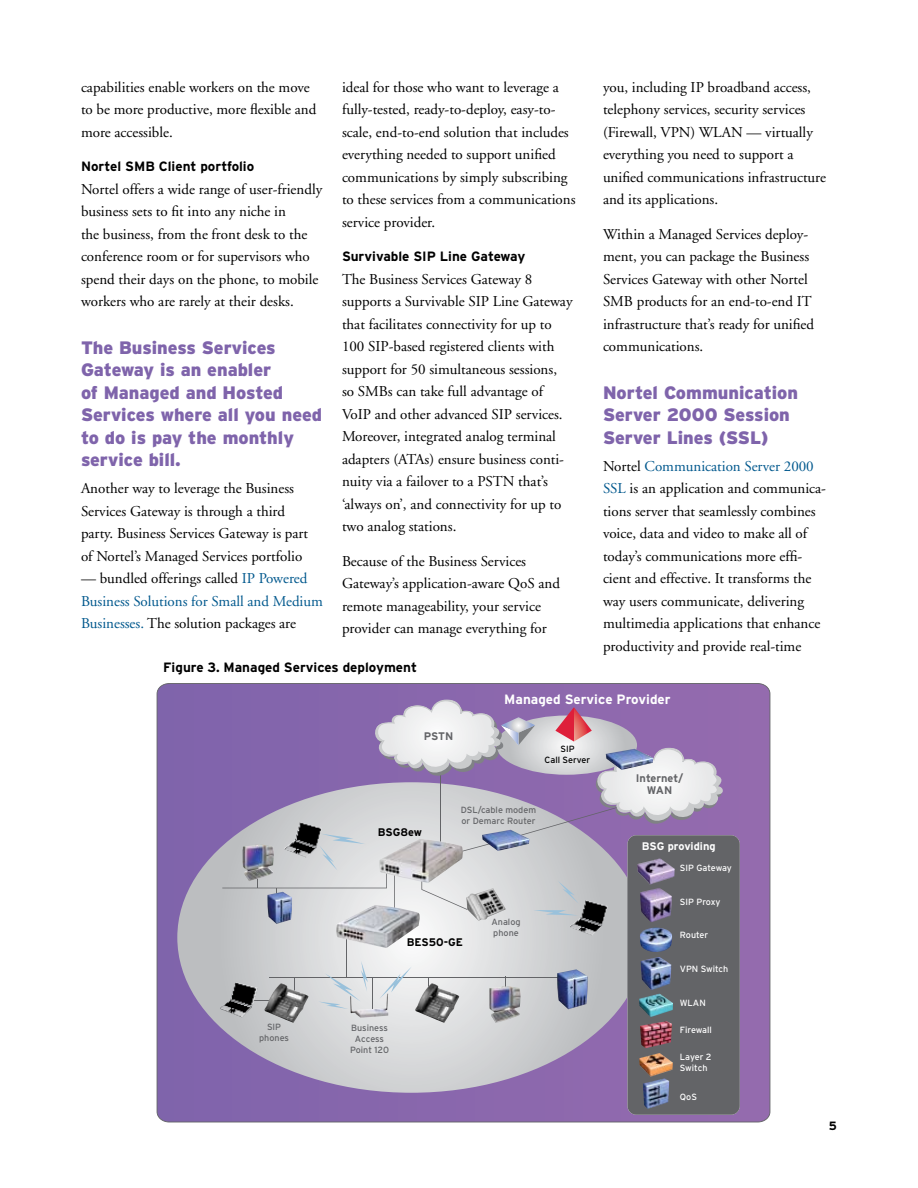
<style>
.page{position:relative;width:918px;height:1188px;background:#fff}
.page>*{position:absolute;margin:0;border:0;box-sizing:border-box;transform-origin:0 0}
.t1{font:900 18px/22.5px "Interstate";color:#7f64ab}
.t2{font:15px/22.5px "Adobe Garamond";color:#000}
.t3{font:15px/22.5px "Adobe Garamond";color:#00588d}
.t4{font:700 13.5px "Interstate";color:#000}
.t5{font:700 13.5px "Interstate";color:#fff}
.t6{font:700 12px "Interstate";color:#000}
.t7{font:700 10.95px/11.2px "Interstate";letter-spacing:-.005em;color:#636467;text-align:center}
.t8{font:700 10.95px "Interstate";color:#000}
.t9{font:700 10.95px "Interstate";color:#fff}
.t10{font:9px/11.2px "Interstate";color:#636467;text-align:center}
.t11{font:9px/11.2px "Interstate";color:#fff}
.t12{font:9px/11.2px "Interstate";color:#000;text-align:center}
.s1{color:#000}
.s2{color:#00588d}
</style>
<div class="page">
<svg style="left:157px;top:683px;width:613px;height:439px;background:#8967ab"></svg>
<svg style="left:177px;top:782px;width:450px;height:311px;background:#bbb4c8"></svg>
<hr style="left:346px;top:938px;width:1px;height:39px;background:#636467">
<hr style="left:270px;top:977px;width:298px;height:1px;background:#636467">
<hr style="left:372px;top:977px;width:1px;height:33px;background:#636467">
<img style="left:336px;top:932px;width:84px;height:16px">
<img style="left:489px;top:986px;width:32px;height:37px">
<img style="left:570px;top:932px;width:38px;height:3px">
<img style="left:557px;top:969px;width:31px;height:40px">
<img style="left:350px;top:994px;width:38px;height:24px">
<svg style="left:318px;top:961px;width:50px;height:48px;background:#d7dbde"></svg>
<div style="left:627px;top:835px;width:113px;height:280px;background:#636467;border-radius:9px"></div>
<img style="left:640px;top:1021px;width:32px;height:27px">
<img style="left:639px;top:994px;width:34px;height:23px">
<img style="left:639px;top:1053px;width:34px;height:24px">
<img style="left:643px;top:1078px;width:26px;height:31px">
<img style="left:641px;top:957px;width:30px;height:33px">
<img style="left:640px;top:932px;width:32px;height:20px">
<img style="left:415px;top:983px;width:44px;height:40px">
<img style="left:264px;top:983px;width:45px;height:40px">
<img style="left:220px;top:982px;width:38px;height:35px">
<svg style="left:222px;top:692px;width:505px;height:240px;background:#aea3bc"></svg>
<img style="left:267px;top:892px;width:25px;height:32px">
<svg style="left:379px;top:967px;width:33px;height:32px"></svg>
<img style="left:640px;top:888px;width:32px;height:34px">
<img style="left:637px;top:858px;width:38px;height:27px">
<p class="t2" style="left:81px;top:76px;width:237px">capabilities enable workers on the move to be more productive, more flexible and more accessible.</p>
<p class="t4" style="left:81px;top:159px;width:175px">Nortel SMB Client portfolio</p>
<p class="t2" style="left:81px;top:178px;width:243px">Nortel offers a wide range of user-friendly business sets to fit into any niche in<br>the business, from the front desk to the conference room or for supervisors who spend their days on the phone, to mobile workers who are rarely at their desks.</p>
<p class="t1" style="left:81px;top:336px;width:243px">The Business Services<br>Gateway is an enabler<br>of Managed and Hosted<br>Services where all you need to do is pay the monthly service bill.</p>
<p class="t2" style="left:81px;top:478px;width:229px">Another way to leverage the Business Services Gateway is through a third party. Business Services Gateway is part of Nortel’s Managed Services portfolio</p>
<p class="t3" style="left:81px;top:568px;width:243px"><span class="s1">— bundled offerings called</span> IP Powered<br>Business Solutions for Small and Medium<br>Businesses. <span class="s1">The solution packages are</span></p>
<p class="t2" style="left:342px;top:76px;width:235px">ideal for those who want to leverage a fully-tested, ready-to-deploy, easy-to&shy;scale, end-to-end solution that includes everything needed to support unified communications by simply subscribing to these services from a communications service provider.</p>
<p class="t4" style="left:342px;top:249px;width:185px">Survivable SIP Line Gateway</p>
<p class="t2" style="left:342px;top:268px;width:232px">The Business Services Gateway 8 supports a Survivable SIP Line Gateway that facilitates connectivity for up to 100 SIP-based registered clients with support for 50 simultaneous sessions, so SMBs can take full advantage of VoIP and other advanced SIP services.<br>Moreover, integrated analog terminal adapters (ATAs) ensure business conti&shy;nuity via a failover to a PSTN that’s ‘always on’, and connectivity for up to two analog stations.</p>
<p class="t2" style="left:342px;top:550px;width:220px">Because of the Business Services Gateway’s application-aware QoS and remote manageability, your service provider can manage everything for</p>
<p class="t4" style="left:163px;top:660px;width:255px">Figure 3. Managed Services deployment</p>
<p class="t2" style="left:603px;top:76px;width:225px">you, including IP broadband access, telephony services, security services (Firewall, VPN) WLAN — virtually everything you need to support a unified communications infrastructure and its applications.</p>
<p class="t2" style="left:603px;top:223px;width:213px">Within a Managed Services deploy&shy;ment, you can package the Business<br>Services Gateway with other Nortel<br>SMB products for an end-to-end IT infrastructure that’s ready for unified communications.</p>
<p class="t1" style="left:603px;top:381px;width:197px">Nortel Communication<br>Server 2000 Session<br>Server Lines (SSL)</p>
<p class="t2" style="left:603px;top:455px;width:225px">Nortel <span class="s2">Communication Server 2000<br>SSL</span> is an application and communica&shy;tions server that seamlessly combines voice, data and video to make all of today’s communications more effi&shy;cient and effective. It transforms the way users communicate, delivering multimedia applications that enhance productivity and provide real-time</p>
<p class="t10" style="left:259px;top:1021px;width:31px">SIP phones</p>
<p class="t7" style="left:424px;top:731px;width:31px">PSTN</p>
<p class="t8" style="left:378px;top:826px;width:46px">BSG8ew</p>
<p class="t5" style="left:504px;top:691px;width:168px">Managed Service Provider</p>
<p class="t12" style="left:545px;top:743px;width:47px">SIP<br>Call Server</p>
<p class="t10" style="left:461px;top:804px;width:77px;text-align:left">DSL/cable modem or Demarc Router</p>
<p class="t7" style="left:636px;top:773px;width:49px">Internet/<br>WAN</p>
<p class="t9" style="left:642px;top:840px;width:75px">BSG providing</p>
<p class="t8" style="left:407px;top:936px;width:58px">BES50-GE</p>
<p class="t10" style="left:491px;top:916px;width:31px;text-align:left">Analog phone</p>
<p class="t10" style="left:350px;top:1022px;width:40px">Business<br>Access<br>Point 120</p>
<p class="t11" style="left:680px;top:862px;width:54px">SIP Gateway</p>
<p class="t11" style="left:680px;top:896px;width:42px">SIP Proxy</p>
<p class="t11" style="left:680px;top:930px;width:30px">Router</p>
<p class="t11" style="left:680px;top:963px;width:50px">VPN Switch</p>
<p class="t11" style="left:680px;top:997px;width:27px">WLAN</p>
<p class="t11" style="left:680px;top:1024px;width:34px">Firewall</p>
<p class="t11" style="left:680px;top:1051px;width:33px">Layer 2<br>Switch</p>
<p class="t11" style="left:680px;top:1091px;width:19px">QoS</p>
<p class="t6" style="left:829px;top:1119px;width:10px">5</p>
</div>
